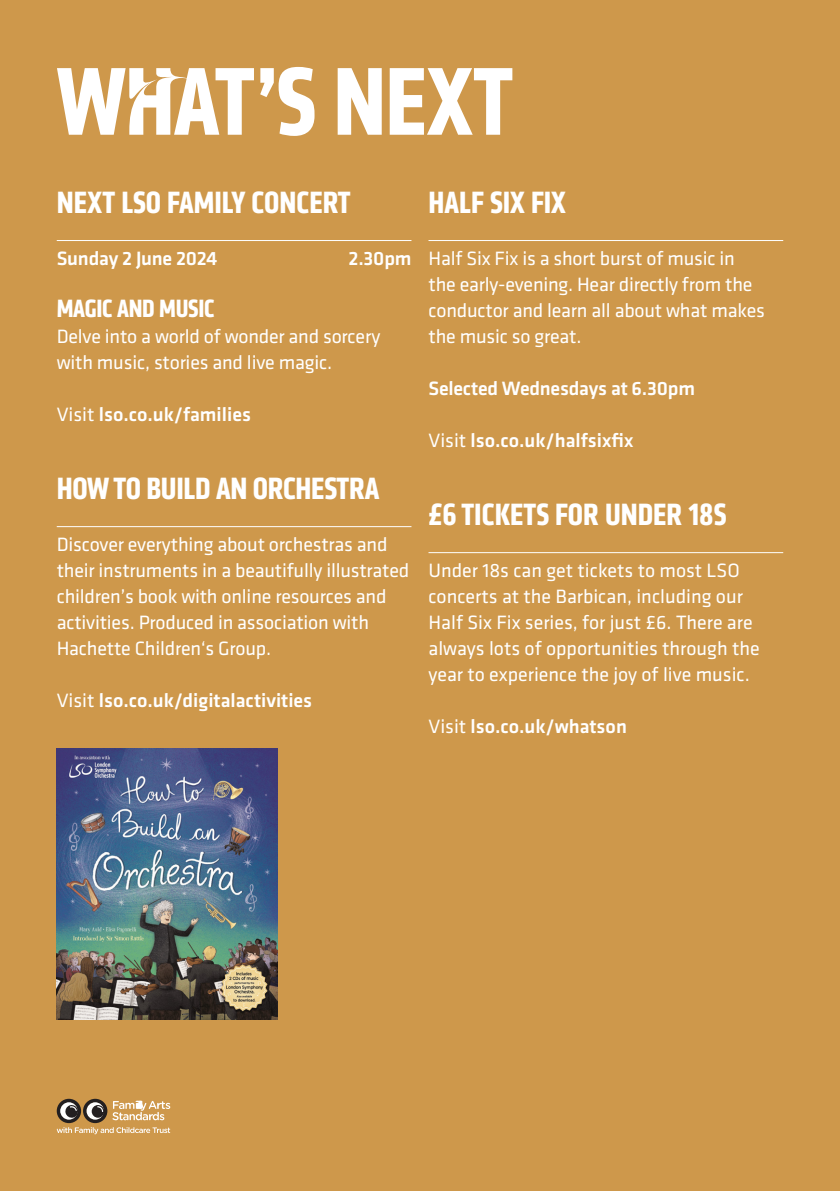
<style>
.page{position:relative;width:840px;height:1191px;background:#fff}
.page>*{position:absolute;margin:0;border:0;box-sizing:border-box;transform-origin:0 0}
.t1{font:700 100px "LSO Klavika";letter-spacing:-.01em;color:#fff}
.t2{font:700 32px "Klavika Condensed";color:#fff}
.t3{font:700 26px "Klavika Condensed";letter-spacing:-.01em;color:#fff}
.t4{font:20px/26px "Klavika";letter-spacing:-.01em;color:#fff}
.t5{font:500 20px "Klavika";color:#fff}
.s1{font-weight:400}
</style>
<div class="page">
<div style="left:0;top:0;width:839px;height:1191px;background:#ce984b"></div>
<svg style="left:57px;top:1098px;width:113px;height:36px"></svg>
<hr style="left:57px;top:240px;width:354px;height:1px;background:#fff">
<hr style="left:57px;top:526px;width:354px;height:1px;background:#fff">
<hr style="left:428px;top:240px;width:354px;height:1px;background:#fff">
<hr style="left:428px;top:552px;width:354px;height:1px;background:#fff">
<img style="left:57px;top:748px;width:221px;height:271px">
<p class="t1" style="left:57px;top:37px;width:457px">WHAT’S NEXT</p>
<p class="t2" style="left:57px;top:181px;width:295px">NEXT LSO FAMILY CONCERT</p>
<p class="t5" style="left:57px;top:245px;width:162px">Sunday 2 June 2024</p>
<p class="t5" style="left:348px;top:245px;width:64px">2.30pm</p>
<p class="t3" style="left:57px;top:291px;width:159px">MAGIC AND MUSIC</p>
<p class="t4" style="left:57px;top:322px;width:325px">Delve into a world of wonder and sorcery with music, stories and live magic.</p>
<p class="t5" style="left:57px;top:401px;width:195px"><span class="s1">Visit</span> lso.co.uk/families</p>
<p class="t2" style="left:57px;top:467px;width:324px">HOW TO BUILD AN ORCHESTRA</p>
<p class="t4" style="left:57px;top:530px;width:354px">Discover everything about orchestras and their instruments in a beautifully illustrated children’s book with online resources and activities. Produced in association with Hachette Children‘s Group.</p>
<p class="t5" style="left:57px;top:687px;width:257px"><span class="s1">Visit</span> lso.co.uk/digitalactivities</p>
<p class="t2" style="left:428px;top:181px;width:139px">HALF SIX FIX</p>
<p class="t4" style="left:428px;top:244px;width:338px">Half Six Fix is a short burst of music in the early-evening. Hear directly from the conductor and learn all about what makes the music so great.</p>
<p class="t5" style="left:428px;top:375px;width:268px">Selected Wednesdays at 6.30pm</p>
<p class="t5" style="left:428px;top:427px;width:206px"><span class="s1">Visit</span> lso.co.uk/halfsixfix</p>
<p class="t2" style="left:428px;top:493px;width:299px">£6 TICKETS FOR UNDER 18S</p>
<p class="t4" style="left:428px;top:556px;width:332px">Under 18s can get tickets to most LSO concerts at the Barbican, including our Half Six Fix series, for just £6. There are always lots of opportunities through the year to experience the joy of live music.</p>
<p class="t5" style="left:428px;top:713px;width:200px"><span class="s1">Visit</span> lso.co.uk/whatson</p>
</div>
